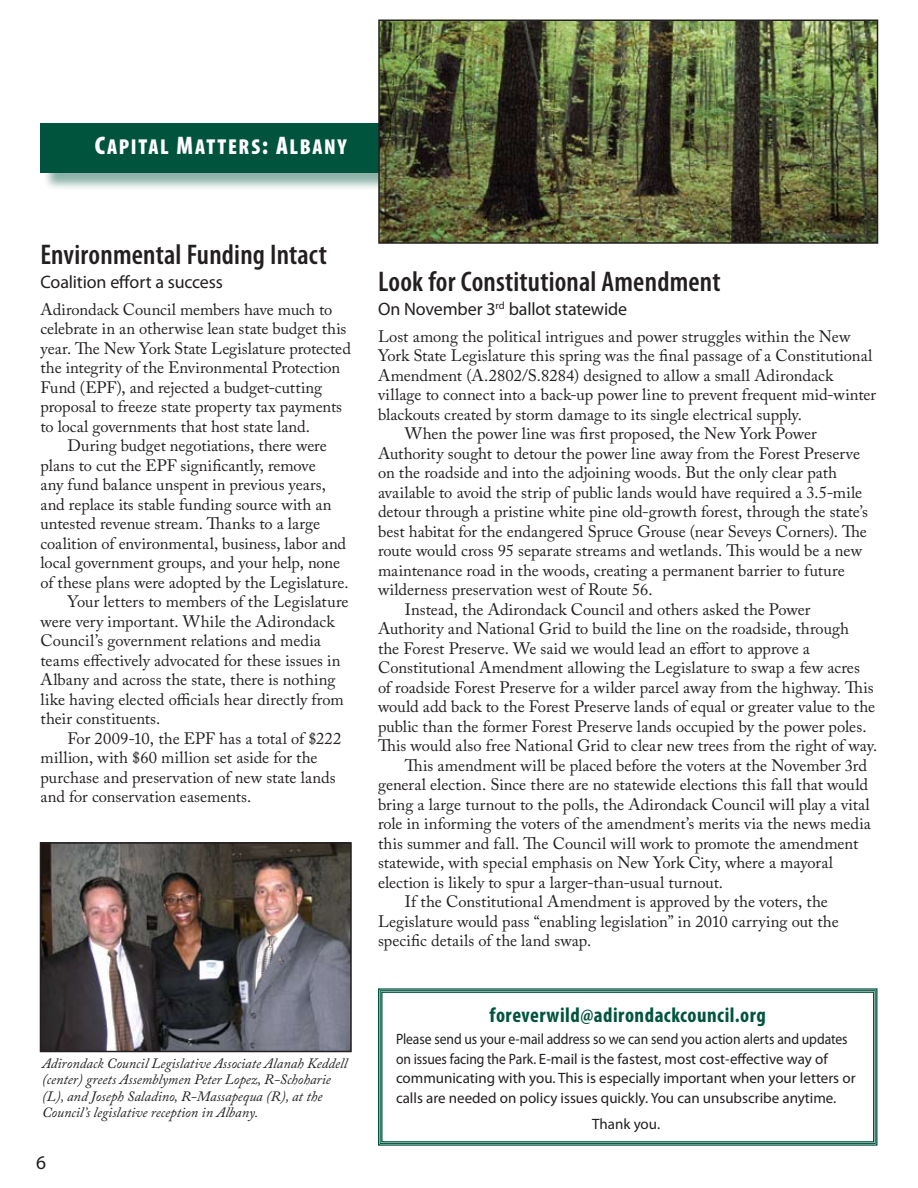
<style>
.page{position:relative;width:918px;height:1188px;background:#fff}
.page>*{position:absolute;margin:0;border:0;box-sizing:border-box;transform-origin:0 0}
.t1{font:600 condensed 28.5px "Myriad Pro";letter-spacing:.005em;color:#231f20}
.t2{font:21.6px "Myriad Pro Black Cond SC850";letter-spacing:.075em;color:#fff}
.t3{font:700 condensed 21px "Myriad Pro";letter-spacing:.025em;color:#00543d}
.t4{font:19.5px "Myriad Pro";color:#231f20}
.t5{font:18px "Myriad Pro";letter-spacing:-.01em;color:#231f20}
.t6{font:16.5px/19.5px "Adobe Caslon Pro";color:#231f20}
.t7{font:15px/19.5px "Myriad Pro";color:#231f20;scale:.91 1}
.t8{font:15px "Myriad Pro";color:#231f20}
.t9{font:italic 14.25px/16.5px "Adobe Caslon Pro";color:#231f20}
.s1{font-size:25.5px}
</style>
<div class="page">
<svg style="left:378px;top:988px;width:500px;height:158px"></svg>
<div style="left:380px;top:990px;width:496px;height:154px;border:1px solid #00543d"></div>
<div style="left:381px;top:992px;width:493px;height:150px;border:1px solid #00543d"></div>
<div style="left:43px;top:126px;width:380px;height:66px;background:#00543d;opacity:.45"></div>
<div style="left:40px;top:123px;width:364px;height:50px;background:#00543d"></div>
<img style="left:43px;top:845px;width:306px;height:204px">
<div style="left:40px;top:842px;width:312px;height:210px;border:2px solid #231f20"></div>
<img style="left:381px;top:23px;width:494px;height:218px">
<div style="left:378px;top:20px;width:500px;height:224px;border:2px solid #231f20"></div>
<h2 class="t2" style="left:95px;top:133px;width:253px"><span class="s1">C</span>APITAL <span class="s1">M</span>ATTERS<span class="s1">: A</span>LBANY</h2>
<h1 class="t1" style="left:40px;top:237px;width:288px">Environmental Funding Intact</h1>
<p class="t5" style="left:40px;top:271px;width:184px">Coalition effort a success</p>
<p class="t6" style="left:40px;top:299px;width:312px">Adirondack Council members have much to celebrate in an otherwise lean state budget this year. The New York State Legislature protected the integrity of the Environmental Protection Fund (EPF), and rejected a budget-cutting proposal to freeze state property tax payments to local governments that host state land.</p>
<p class="t6" style="left:67px;top:436px;width:261px">During budget negotiations, there were</p>
<p class="t6" style="left:40px;top:455px;width:277px">plans to cut the EPF significantly, remove</p>
<p class="t6" style="left:40px;top:475px;width:287px">any fund balance unspent in previous years,</p>
<p class="t6" style="left:40px;top:494px;width:293px">and replace its stable funding source with an</p>
<p class="t6" style="left:40px;top:514px;width:281px">untested revenue stream. Thanks to a large</p>
<p class="t6" style="left:40px;top:533px;width:307px">coalition of environmental, business, labor and</p>
<p class="t6" style="left:40px;top:553px;width:301px">local government groups, and your help, none</p>
<p class="t6" style="left:40px;top:572px;width:310px">of these plans were adopted by the Legislature.</p>
<p class="t6" style="left:67px;top:592px;width:283px">Your letters to members of the Legislature</p>
<p class="t6" style="left:40px;top:611px;width:296px">were very important. While the Adirondack</p>
<p class="t6" style="left:40px;top:631px;width:282px">Council’s government relations and media</p>
<p class="t6" style="left:40px;top:650px;width:302px">teams effectively advocated for these issues in</p>
<p class="t6" style="left:40px;top:670px;width:297px">Albany and across the state, there is nothing</p>
<p class="t6" style="left:40px;top:689px;width:305px">like having elected officials hear directly from</p>
<p class="t6" style="left:40px;top:709px;width:121px">their constituents.</p>
<p class="t6" style="left:67px;top:728px;width:275px">For 2009-10, the EPF has a total of $222</p>
<p class="t6" style="left:40px;top:748px;width:279px">million, with $60 million set aside for the</p>
<p class="t6" style="left:40px;top:767px;width:297px">purchase and preservation of new state lands</p>
<p class="t6" style="left:40px;top:787px;width:212px">and for conservation easements.</p>
<p class="t9" style="left:42px;top:1054px;width:307px">Adirondack Council Legislative Associate Alanah Keddell (center) greets Assemblymen Peter Lopez, R-Schoharie (L), and Joseph Saladino, R-Massapequa (R), at the Council’s legislative reception in Albany.</p>
<p class="t4" style="left:36px;top:1150px;width:12px">6</p>
<h1 class="t1" style="left:378px;top:264px;width:344px">Look for Constitutional Amendment</h1>
<p class="t5" style="left:378px;top:298px;width:251px">On November 3<sup>rd</sup> ballot statewide</p>
<p class="t6" style="left:378px;top:326px;width:474px">Lost among the political intrigues and power struggles within the New</p>
<p class="t6" style="left:378px;top:346px;width:496px">York State Legislature this spring was the final passage of a Constitutional</p>
<p class="t6" style="left:378px;top:365px;width:457px">Amendment (A.2802/S.8284) designed to allow a small Adirondack</p>
<p class="t6" style="left:378px;top:385px;width:500px">village to connect into a back-up power line to prevent frequent mid-winter</p>
<p class="t6" style="left:378px;top:404px;width:426px">blackouts created by storm damage to its single electrical supply.</p>
<p class="t6" style="left:405px;top:424px;width:413px">When the power line was first proposed, the New York Power</p>
<p class="t6" style="left:378px;top:443px;width:484px">Authority sought to detour the power line away from the Forest Preserve</p>
<p class="t6" style="left:378px;top:463px;width:461px">on the roadside and into the adjoining woods. But the only clear path</p>
<p class="t6" style="left:378px;top:482px;width:486px">available to avoid the strip of public lands would have required a 3.5-mile</p>
<p class="t6" style="left:378px;top:502px;width:492px">detour through a pristine white pine old-growth forest, through the state’s</p>
<p class="t6" style="left:378px;top:521px;width:490px">best habitat for the endangered Spruce Grouse (near Seveys Corners). The</p>
<p class="t6" style="left:378px;top:541px;width:486px">route would cross 95 separate streams and wetlands. This would be a new</p>
<p class="t6" style="left:378px;top:560px;width:468px">maintenance road in the woods, creating a permanent barrier to future</p>
<p class="t6" style="left:378px;top:580px;width:276px">wilderness preservation west of Route 56.</p>
<p class="t6" style="left:405px;top:599px;width:407px">Instead, the Adirondack Council and others asked the Power</p>
<p class="t6" style="left:378px;top:619px;width:472px">Authority and National Grid to build the line on the roadside, through</p>
<p class="t6" style="left:378px;top:638px;width:434px">the Forest Preserve. We said we would lead an effort to approve a</p>
<p class="t6" style="left:378px;top:658px;width:483px">Constitutional Amendment allowing the Legislature to swap a few acres</p>
<p class="t6" style="left:378px;top:677px;width:497px">of roadside Forest Preserve for a wilder parcel away from the highway. This</p>
<p class="t6" style="left:378px;top:697px;width:499px">would add back to the Forest Preserve lands of equal or greater value to the</p>
<p class="t6" style="left:378px;top:716px;width:490px">public than the former Forest Preserve lands occupied by the power poles.</p>
<p class="t6" style="left:378px;top:736px;width:501px">This would also free National Grid to clear new trees from the right of way.</p>
<p class="t6" style="left:405px;top:755px;width:463px">This amendment will be placed before the voters at the November 3rd</p>
<p class="t6" style="left:378px;top:775px;width:492px">general election. Since there are no statewide elections this fall that would</p>
<p class="t6" style="left:378px;top:794px;width:493px">bring a large turnout to the polls, the Adirondack Council will play a vital</p>
<p class="t6" style="left:378px;top:814px;width:494px">role in informing the voters of the amendment’s merits via the news media</p>
<p class="t6" style="left:378px;top:833px;width:482px">this summer and fall. The Council will work to promote the amendment</p>
<p class="t6" style="left:378px;top:853px;width:457px">statewide, with special emphasis on New York City, where a mayoral</p>
<p class="t6" style="left:378px;top:872px;width:347px">election is likely to spur a larger-than-usual turnout.</p>
<p class="t6" style="left:405px;top:892px;width:424px">If the Constitutional Amendment is approved by the voters, the</p>
<p class="t6" style="left:378px;top:911px;width:462px">Legislature would pass “enabling legislation” in 2010 carrying out the</p>
<p class="t6" style="left:378px;top:931px;width:215px">specific details of the land swap.</p>
<p class="t3" style="left:490px;top:1002px;width:278px">foreverwild@adirondackcouncil.org</p>
<p class="t7" style="left:396px;top:1029px;width:507px">Please send us your e-mail address so we can send you action alerts and updates on issues facing the Park. E-mail is the fastest, most cost-effective way of communicating with you. This is especially important when your letters or calls are needed on policy issues quickly. You can unsubscribe anytime.</p>
<p class="t8" style="left:592px;top:1114px;width:69px">Thank you.</p>
</div>
